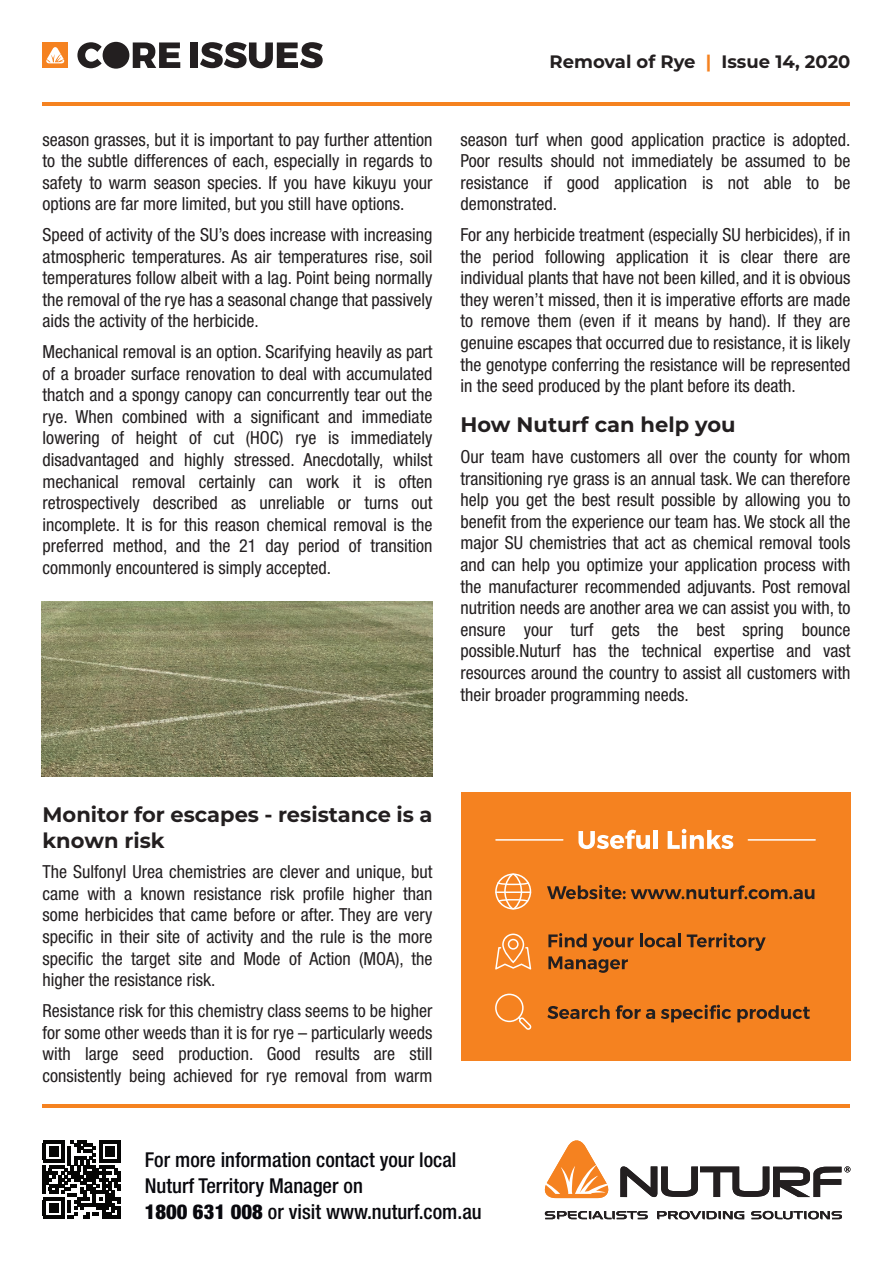
<style>
.page{position:relative;width:893px;height:1263px;background:#fff}
.page>*{position:absolute;margin:0;border:0;box-sizing:border-box;transform-origin:0 0}
.t1{font:700 21px/25.2px "Montserrat";color:#231f20}
.t2{font:500 condensed 20.55px/26.2px "Helvetica Neue";color:#08080d}
.t3{font:condensed 18px/21.6px "Helvetica Neue LT Std";color:#231f20;text-align:justify}
.t4{font:700 18px "Montserrat";color:#231f20}
.s1{color:#f58220}
.s2{font-weight:900}
</style>
<div class="page">
<svg style="left:77px;top:42px;width:25px;height:26px"></svg>
<svg style="left:133px;top:42px;width:47px;height:26px"></svg>
<div style="left:190px;top:42px;width:7px;height:26px;background:#231f20"></div>
<svg style="left:200px;top:42px;width:123px;height:26px"></svg>
<div style="left:103px;top:42px;width:26px;height:27px;background:#231f20;border-radius:50%"></div>
<div style="left:43px;top:42px;width:25px;height:26px;background:#f58220"></div>
<svg style="left:46px;top:47px;width:19px;height:16px"></svg>
<hr style="left:43px;top:102px;width:807px;height:4px;background:#f58220">
<hr style="left:43px;top:1104px;width:807px;height:4px;background:#f58220">
<svg style="left:544px;top:1140px;width:65px;height:58px"></svg>
<svg style="left:545px;top:1211px;width:103px;height:8px"></svg>
<svg style="left:657px;top:1211px;width:87px;height:8px"></svg>
<svg style="left:751px;top:1211px;width:91px;height:8px"></svg>
<svg style="left:620px;top:1166px;width:230px;height:31px"></svg>
<svg style="left:43px;top:1140px;width:78px;height:79px"></svg>
<hr style="left:102px;top:1216px;width:19px;height:3px;background:#050504">
<div style="left:461px;top:793px;width:389px;height:268px;background:#f58220"></div>
<svg style="left:495px;top:873px;width:36px;height:36px"></svg>
<hr style="left:495px;top:891px;width:36px;height:2px;background:#fff">
<svg style="left:547px;top:885px;width:267px;height:14px"></svg>
<svg style="left:547px;top:1005px;width:63px;height:14px"></svg>
<svg style="left:616px;top:1005px;width:39px;height:14px"></svg>
<svg style="left:661px;top:1005px;width:70px;height:17px"></svg>
<svg style="left:737px;top:1005px;width:73px;height:17px"></svg>
<svg style="left:495px;top:994px;width:36px;height:36px"></svg>
<svg style="left:640px;top:934px;width:41px;height:13px"></svg>
<svg style="left:687px;top:933px;width:79px;height:18px"></svg>
<svg style="left:548px;top:933px;width:86px;height:40px"></svg>
<svg style="left:495px;top:933px;width:36px;height:36px"></svg>
<svg style="left:578px;top:830px;width:72px;height:19px"></svg>
<hr style="left:654px;top:830px;width:4px;height:19px;background:#fff">
<svg style="left:668px;top:829px;width:65px;height:20px"></svg>
<hr style="left:496px;top:839px;width:67px;height:2px;background:#fff">
<hr style="left:748px;top:839px;width:67px;height:2px;background:#fff">
<img style="left:41px;top:602px;width:391px;height:174px">
<p class="t3" style="left:43px;top:128px;width:391px">season grasses, but it is important to pay further attention to the subtle differences of each, especially in regards to safety to warm season species. If you have kikuyu your options are far more limited, but you still have options.</p>
<p class="t3" style="left:43px;top:224px;width:391px">Speed of activity of the SU’s does increase with increasing atmospheric temperatures. As air temperatures rise, soil temperatures follow albeit with a lag. Point being normally the removal of the rye has a seasonal change that passively aids the activity of the herbicide.</p>
<p class="t3" style="left:43px;top:341px;width:391px">Mechanical removal is an option. Scarifying heavily as part of a broader surface renovation to deal with accumulated thatch and a spongy canopy can concurrently tear out the rye. When combined with a significant and immediate lowering of height of cut (HOC) rye is immediately disadvantaged and highly stressed. Anecdotally, whilst mechanical removal certainly can work it is often retrospectively described as unreliable or turns out incomplete. It is for this reason chemical removal is the preferred method, and the 21 day period of transition commonly encountered is simply accepted.</p>
<p class="t4" style="left:549px;top:49px;width:302px">Removal of Rye <span class="s1">|</span> Issue 14, 2020</p>
<p class="t3" style="left:461px;top:128px;width:391px">season turf when good application practice is adopted.<br>Poor results should not immediately be assumed to be resistance if good application is not able to be demonstrated.</p>
<p class="t3" style="left:461px;top:224px;width:391px">For any herbicide treatment (especially SU herbicides), if in the period following application it is clear there are individual plants that have not been killed, and it is obvious they weren’t missed, then it is imperative efforts are made to remove them (even if it means by hand). If they are genuine escapes that occurred due to resistance, it is likely the genotype conferring the resistance will be represented in the seed produced by the plant before its death.</p>
<p class="t1" style="left:461px;top:411px;width:276px">How Nuturf can help you</p>
<p class="t3" style="left:461px;top:446px;width:391px">Our team have customers all over the county for whom transitioning rye grass is an annual task. We can therefore help you get the best result possible by allowing you to benefit from the experience our team has. We stock all the major SU chemistries that act as chemical removal tools and can help you optimize your application process with the manufacturer recommended adjuvants. Post removal nutrition needs are another area we can assist you with, to ensure your turf gets the best spring bounce possible.Nuturf has the technical expertise and vast resources around the country to assist all customers with their broader programming needs.</p>
<p class="t1" style="left:43px;top:801px;width:391px">Monitor for escapes - resistance is a known risk</p>
<p class="t3" style="left:43px;top:861px;width:391px">The Sulfonyl Urea chemistries are clever and unique, but came with a known resistance risk profile higher than some herbicides that came before or after. They are very specific in their site of activity and the rule is the more specific the target site and Mode of Action (MOA), the higher the resistance risk.</p>
<p class="t3" style="left:43px;top:999px;width:391px">Resistance risk for this chemistry class seems to be higher for some other weeds than it is for rye – particularly weeds with large seed production. Good results are still consistently being achieved for rye removal from warm</p>
<p class="t2" style="left:145px;top:1146px;width:338px">For more information contact your local<br>Nuturf Territory Manager on<br><span class="s2">1800 631 008</span> or visit www.nuturf.com.au</p>
</div>
